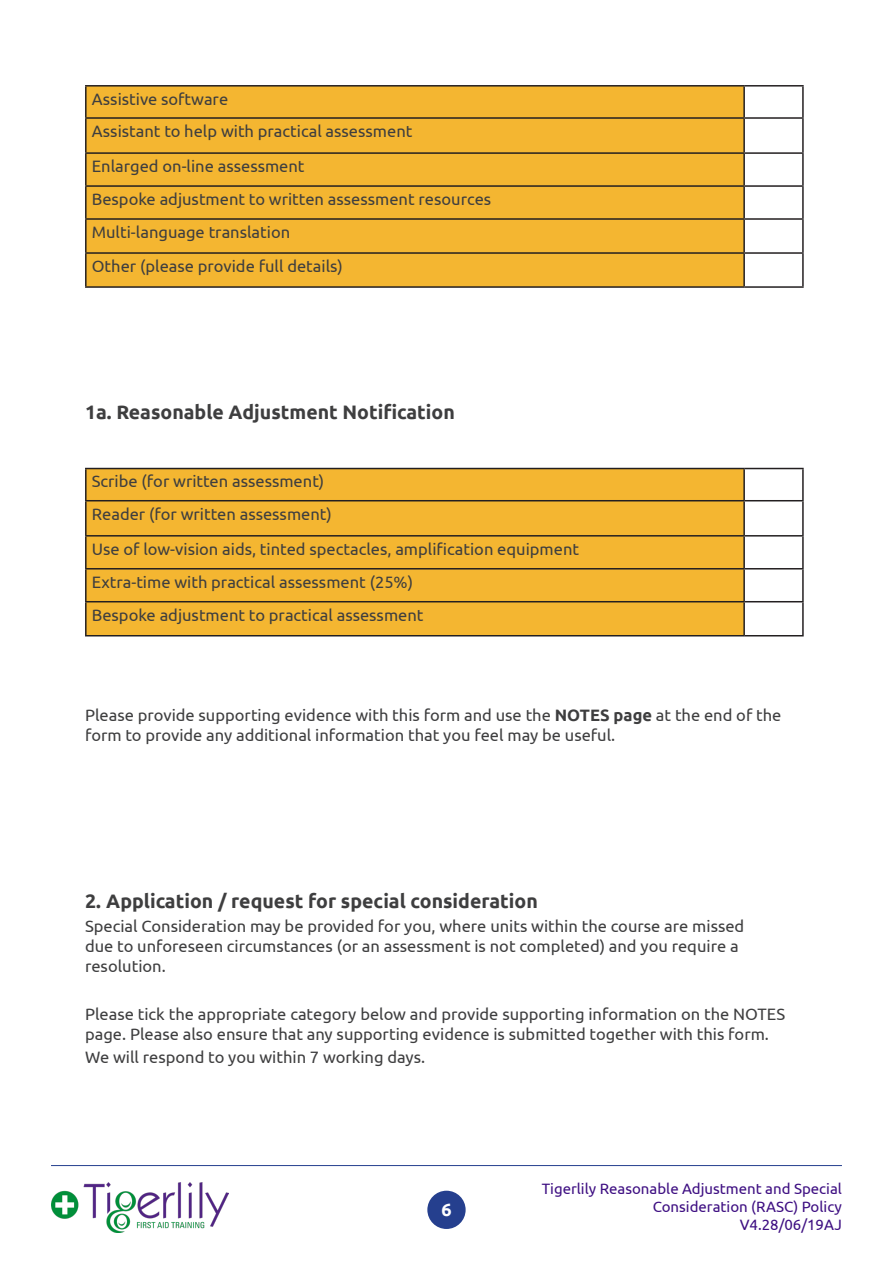
<style>
.page{position:relative;width:893px;height:1263px;background:#fff}
.page>*{position:absolute;margin:0;border:0;box-sizing:border-box;transform-origin:0 0}
.body{font:700 19.5px "Ubuntu";color:#3e3e3f}
.t1{font:700 18px "Ubuntu";color:#fff}
.body-2{font:16.5px/19.8px "Ubuntu";color:#3e3e3f}
.t2{font:15px/18px "Ubuntu";color:#3e0f82;text-align:right}
.s1{font-weight:700}
</style>
<div class="page">
<div style="left:427px;top:1191px;width:39px;height:38px;background:#253f8e;border-radius:50%"></div>
<hr style="left:51px;top:1165px;width:791px;height:1px;background:#253f8e">
<img style="left:51px;top:1182px;width:178px;height:50px">
<div style="left:87px;top:87px;width:656px;height:199px;background:#f4b631"></div>
<hr style="left:85px;top:85px;width:659px;height:2px;background:#231f20">
<hr style="left:85px;top:87px;width:2px;height:30px;background:#231f20">
<hr style="left:744px;top:85px;width:60px;height:2px;background:#231f20">
<hr style="left:743px;top:87px;width:2px;height:30px;background:#231f20">
<hr style="left:802px;top:87px;width:2px;height:30px;background:#231f20">
<hr style="left:85px;top:117px;width:659px;height:2px;background:#231f20">
<hr style="left:85px;top:119px;width:2px;height:33px;background:#231f20">
<hr style="left:744px;top:117px;width:60px;height:2px;background:#231f20">
<hr style="left:743px;top:119px;width:2px;height:33px;background:#231f20">
<hr style="left:802px;top:119px;width:2px;height:33px;background:#231f20">
<hr style="left:85px;top:152px;width:659px;height:2px;background:#231f20">
<hr style="left:85px;top:154px;width:2px;height:31px;background:#231f20">
<hr style="left:744px;top:152px;width:60px;height:2px;background:#231f20">
<hr style="left:743px;top:154px;width:2px;height:31px;background:#231f20">
<hr style="left:802px;top:154px;width:2px;height:31px;background:#231f20">
<hr style="left:85px;top:185px;width:659px;height:2px;background:#231f20">
<hr style="left:85px;top:187px;width:2px;height:31px;background:#231f20">
<hr style="left:744px;top:185px;width:60px;height:2px;background:#231f20">
<hr style="left:743px;top:187px;width:2px;height:31px;background:#231f20">
<hr style="left:802px;top:187px;width:2px;height:31px;background:#231f20">
<hr style="left:85px;top:218px;width:659px;height:2px;background:#231f20">
<hr style="left:85px;top:220px;width:2px;height:32px;background:#231f20">
<hr style="left:744px;top:218px;width:60px;height:2px;background:#231f20">
<hr style="left:743px;top:220px;width:2px;height:32px;background:#231f20">
<hr style="left:802px;top:220px;width:2px;height:32px;background:#231f20">
<hr style="left:85px;top:252px;width:659px;height:2px;background:#231f20">
<hr style="left:85px;top:254px;width:2px;height:32px;background:#231f20">
<hr style="left:744px;top:252px;width:60px;height:2px;background:#231f20">
<hr style="left:743px;top:254px;width:2px;height:32px;background:#231f20">
<hr style="left:802px;top:254px;width:2px;height:32px;background:#231f20">
<hr style="left:85px;top:286px;width:659px;height:2px;background:#231f20">
<hr style="left:744px;top:286px;width:60px;height:2px;background:#231f20">
<div style="left:87px;top:469px;width:656px;height:166px;background:#f4b631"></div>
<hr style="left:85px;top:468px;width:659px;height:1px;background:#231f20">
<hr style="left:85px;top:469px;width:2px;height:31px;background:#231f20">
<hr style="left:744px;top:468px;width:60px;height:1px;background:#231f20">
<hr style="left:743px;top:469px;width:2px;height:31px;background:#231f20">
<hr style="left:802px;top:469px;width:2px;height:31px;background:#231f20">
<hr style="left:85px;top:500px;width:659px;height:1px;background:#231f20">
<hr style="left:85px;top:501px;width:2px;height:34px;background:#231f20">
<hr style="left:744px;top:500px;width:60px;height:1px;background:#231f20">
<hr style="left:743px;top:501px;width:2px;height:34px;background:#231f20">
<hr style="left:802px;top:501px;width:2px;height:34px;background:#231f20">
<hr style="left:85px;top:535px;width:659px;height:1px;background:#231f20">
<hr style="left:85px;top:536px;width:2px;height:32px;background:#231f20">
<hr style="left:744px;top:535px;width:60px;height:1px;background:#231f20">
<hr style="left:743px;top:536px;width:2px;height:32px;background:#231f20">
<hr style="left:802px;top:536px;width:2px;height:32px;background:#231f20">
<hr style="left:85px;top:568px;width:659px;height:1px;background:#231f20">
<hr style="left:85px;top:569px;width:2px;height:32px;background:#231f20">
<hr style="left:744px;top:568px;width:60px;height:1px;background:#231f20">
<hr style="left:743px;top:569px;width:2px;height:32px;background:#231f20">
<hr style="left:802px;top:569px;width:2px;height:32px;background:#231f20">
<hr style="left:85px;top:601px;width:659px;height:1px;background:#231f20">
<hr style="left:85px;top:602px;width:2px;height:33px;background:#231f20">
<hr style="left:744px;top:601px;width:60px;height:1px;background:#231f20">
<hr style="left:743px;top:602px;width:2px;height:33px;background:#231f20">
<hr style="left:802px;top:602px;width:2px;height:33px;background:#231f20">
<hr style="left:85px;top:635px;width:659px;height:1px;background:#231f20">
<hr style="left:744px;top:635px;width:60px;height:1px;background:#231f20">
<p class="body-2" style="left:92px;top:88px;width:138px">Assistive software</p>
<p class="body-2" style="left:92px;top:121px;width:322px">Assistant to help with practical assessment</p>
<p class="body-2" style="left:92px;top:156px;width:214px">Enlarged on-line assessment</p>
<p class="body-2" style="left:92px;top:189px;width:401px">Bespoke adjustment to written assessment resources</p>
<p class="body-2" style="left:92px;top:222px;width:200px">Multi-language translation</p>
<p class="body-2" style="left:92px;top:256px;width:253px">Other (please provide full details)</p>
<p class="body" style="left:85px;top:400px;width:371px">1a. Reasonable Adjustment Notification</p>
<p class="body-2" style="left:92px;top:471px;width:234px">Scribe (for written assessment)</p>
<p class="body-2" style="left:92px;top:503px;width:242px">Reader (for written assessment)</p>
<p class="body-2" style="left:92px;top:538px;width:489px">Use of low-vision aids, tinted spectacles, amplification equipment</p>
<p class="body-2" style="left:92px;top:571px;width:323px">Extra-time with practical assessment (25%)</p>
<p class="body-2" style="left:92px;top:604px;width:333px">Bespoke adjustment to practical assessment</p>
<p class="body-2" style="left:85px;top:704px;width:698px">Please provide supporting evidence with this form and use the <span class="s1">NOTES page</span> at the end of the form to provide any additional information that you feel may be useful.</p>
<p class="body" style="left:85px;top:889px;width:454px">2. Application / request for special consideration</p>
<p class="body-2" style="left:85px;top:916px;width:661px">Special Consideration may be provided for you, where units within the course are missed due to unforeseen circumstances (or an assessment is not completed) and you require a resolution.</p>
<p class="body-2" style="left:85px;top:1004px;width:702px">Please tick the appropriate category below and provide supporting information on the NOTES page. Please also ensure that any supporting evidence is submitted together with this form.</p>
<p class="body-2" style="left:85px;top:1047px;width:342px">We will respond to you within 7 working days.</p>
<p class="t1" style="left:441px;top:1198px;width:12px">6</p>
<p class="t2" style="left:542px;top:1179px;width:302px">Tigerlily Reasonable Adjustment and Special<br>Consideration (RASC) Policy<br>V4.28/06/19AJ</p>
</div>
